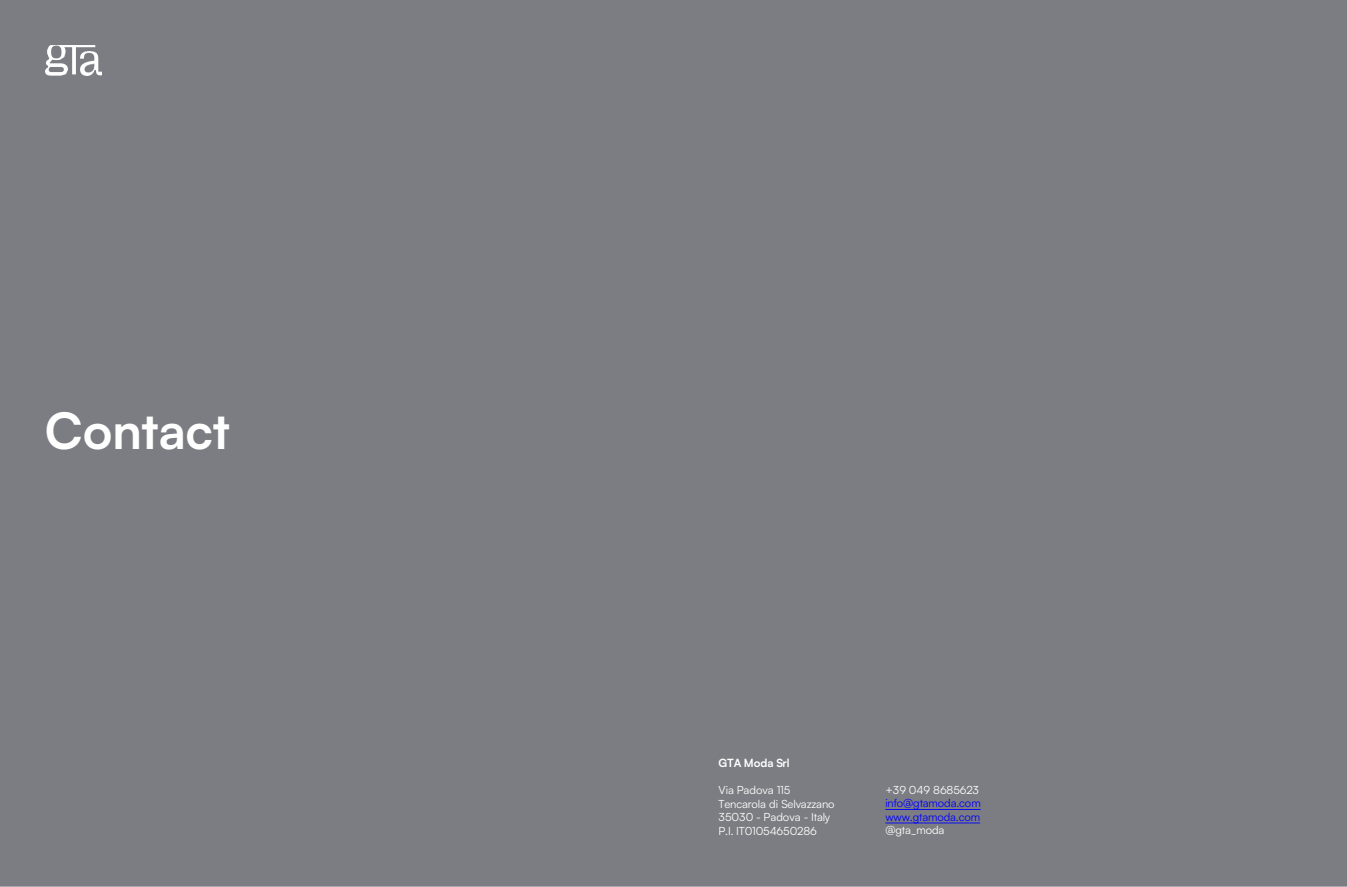
<style>
.page{position:relative;width:1347px;height:887px;background:#fff}
.page>*{position:absolute;margin:0;border:0;box-sizing:border-box;transform-origin:0 0}
.t1{font:700 50px "Satoshi";letter-spacing:-.005em;color:#fff}
.t2{font:11.25px/13.5px "Satoshi";letter-spacing:-.015em;color:#fff}
.t3{font:11.25px/13.5px "Satoshi";letter-spacing:-.015em;color:#00f;text-align:justify}
.t4{font:700 11.25px "Satoshi";letter-spacing:-.01em;color:#fff}
.s1{color:#fff}
</style>
<div class="page">
<div style="left:0;top:0;width:1346px;height:886px;background:#7c7d82"></div>
<svg style="left:885px;top:808px;width:95px;height:1px"></svg>
<svg style="left:885px;top:822px;width:95px;height:1px"></svg>
<img style="left:95px;top:51px;width:6px;height:24px">
<svg style="left:45px;top:45px;width:50px;height:31px"></svg>
<h2 class="t1" style="left:45px;top:394px;width:186px">Contact</h2>
<p class="t4" style="left:718px;top:754px;width:72px">GTA Moda Srl</p>
<p class="t2" style="left:718px;top:782px;width:117px">Via Padova 115<br>Tencarola di Selvazzano<br>35030 - Padova - Italy</p>
<p class="t2" style="left:718px;top:823px;width:100px">P.I. IT01054650286</p>
<p class="t2" style="left:885px;top:782px;width:95px">+39 049 8685623</p>
<p class="t3" style="left:885px;top:795px;width:97px">info@gtamoda.com www.gtamoda.com <span class="s1">@gta_moda</span></p>
</div>
